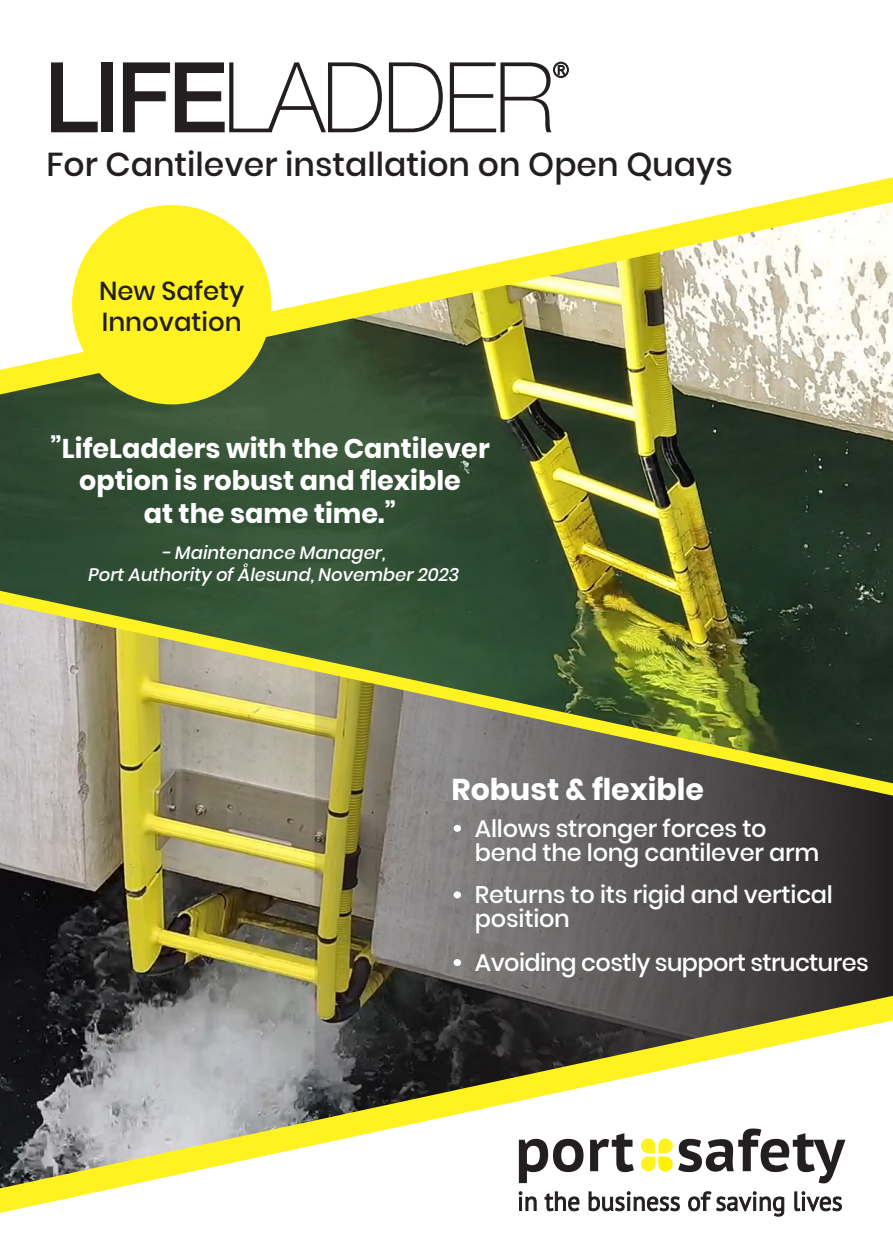
<style>
.page{position:relative;width:893px;height:1259px;background:#fff}
.page>*{position:absolute;margin:0;border:0;box-sizing:border-box;transform-origin:0 0}
.t1{font:500 33px "Poppins";color:#231f20}
.t2{font:700 30px "Poppins";color:#fff}
.t3{font:700 27px/32.4px "Poppins";color:#fff;text-align:center}
.t4{font:500 25.8px/31.2px "Poppins";color:#231f20}
.t5{font:500 24px/24px "Poppins";letter-spacing:-.01em;color:#fff}
.t6{font:italic 500 18px "Poppins";color:#fff}
</style>
<div class="page">
<svg style="left:51px;top:62px;width:47px;height:70px"></svg>
<div style="left:101px;top:62px;width:12px;height:70px;background:#231f20"></div>
<svg style="left:123px;top:62px;width:259px;height:70px"></svg>
<svg style="left:389px;top:62px;width:54px;height:70px"></svg>
<svg style="left:450px;top:62px;width:119px;height:70px"></svg>
<img style="left:0;top:412px;width:893px;height:169px">
<img style="left:0;top:805px;width:315px;height:173px">
<svg style="left:315px;top:805px;width:578px;height:173px;background:#605c56"></svg>
<div style="left:454px;top:825px;width:7px;height:7px;background:#fff;border-radius:50%"></div>
<div style="left:454px;top:891px;width:7px;height:7px;background:#fff;border-radius:50%"></div>
<div style="left:454px;top:959px;width:7px;height:7px;background:#fff;border-radius:50%"></div>
<svg style="left:0;top:978px;width:893px;height:239px"></svg>
<img style="left:0;top:581px;width:893px;height:224px">
<svg style="left:0;top:177px;width:893px;height:235px"></svg>
<div style="left:72px;top:205px;width:199px;height:199px;background:#fff221;border-radius:50%"></div>
<p class="t1" style="left:46px;top:145px;width:688px">For Cantilever installation on Open Quays</p>
<p class="t4" style="left:99px;top:275px;width:147px">New Safety<br>Innovation</p>
<p class="t3" style="left:50px;top:432px;width:441px">”LifeLadders with the Cantilever option is robust and flexible<br>at the same time.”</p>
<p class="t6" style="left:162px;top:542px;width:225px">- Maintenance Manager,</p>
<p class="t6" style="left:88px;top:564px;width:372px">Port Authority of Ålesund, November 2023</p>
<p class="t2" style="left:452px;top:772px;width:254px">Robust &amp; flexible</p>
<p class="t5" style="left:475px;top:816px;width:346px">Allows stronger forces to bend the long cantilever arm</p>
<p class="t5" style="left:475px;top:883px;width:359px">Returns to its rigid and vertical position</p>
<p class="t5" style="left:475px;top:950px;width:395px">Avoiding costly support structures</p>
</div>
